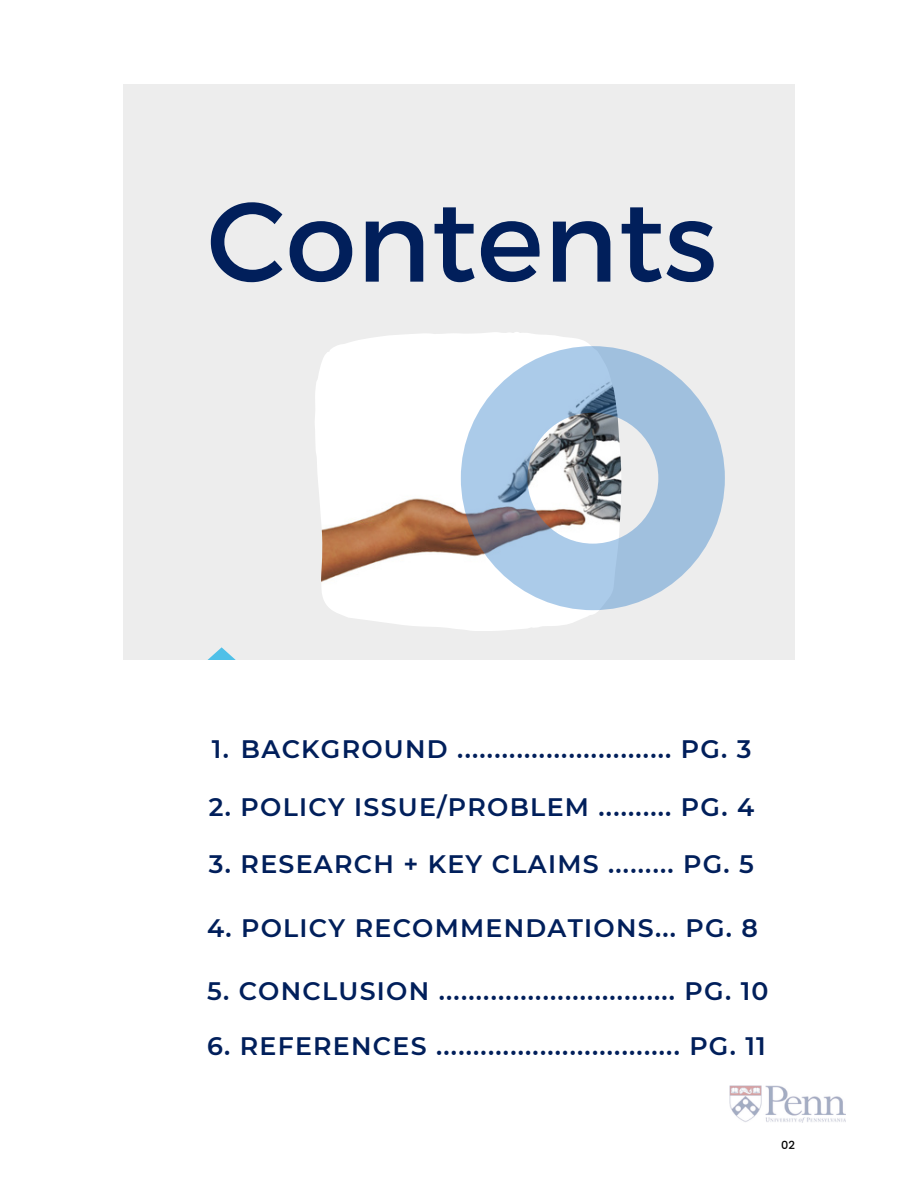
<style>
.page{position:relative;width:918px;height:1188px;background:#fff}
.page>*{position:absolute;margin:0;border:0;box-sizing:border-box;transform-origin:0 0}
.t1{font:112.95px "Montserrat";color:#011f5b}
.t2{font:600 25.2px "Montserrat";letter-spacing:.05em;color:#011f5b}
.t3{font:500 11.25px "Poppins";color:#000}
</style>
<div class="page">
<div style="left:123px;top:84px;width:672px;height:576px;background:#e9e9e9"></div>
<svg style="left:207px;top:647px;width:29px;height:13px"></svg>
<img style="left:315px;top:332px;width:284px;height:299px">
<svg style="left:461px;top:346px;width:264px;height:264px"></svg>
<img style="left:729px;top:1085px;width:116px;height:37px">
<h1 class="t1" style="left:207px;top:168px;width:512px">Contents</h1>
<p class="t2" style="left:212px;top:733px;width:541px">1. BACKGROUND ............................. PG. 3</p>
<p class="t2" style="left:209px;top:791px;width:547px">2. POLICY ISSUE/PROBLEM .......... PG. 4</p>
<p class="t2" style="left:209px;top:849px;width:547px">3. RESEARCH + KEY CLAIMS ......... PG. 5</p>
<p class="t2" style="left:207px;top:912px;width:553px">4. POLICY RECOMMENDATIONS... PG. 8</p>
<p class="t2" style="left:207px;top:976px;width:563px">5. CONCLUSION ................................ PG. 10</p>
<p class="t2" style="left:207px;top:1030px;width:560px">6. REFERENCES ................................. PG. 11</p>
<p class="t3" style="left:781px;top:1138px;width:15px">02</p>
</div>
